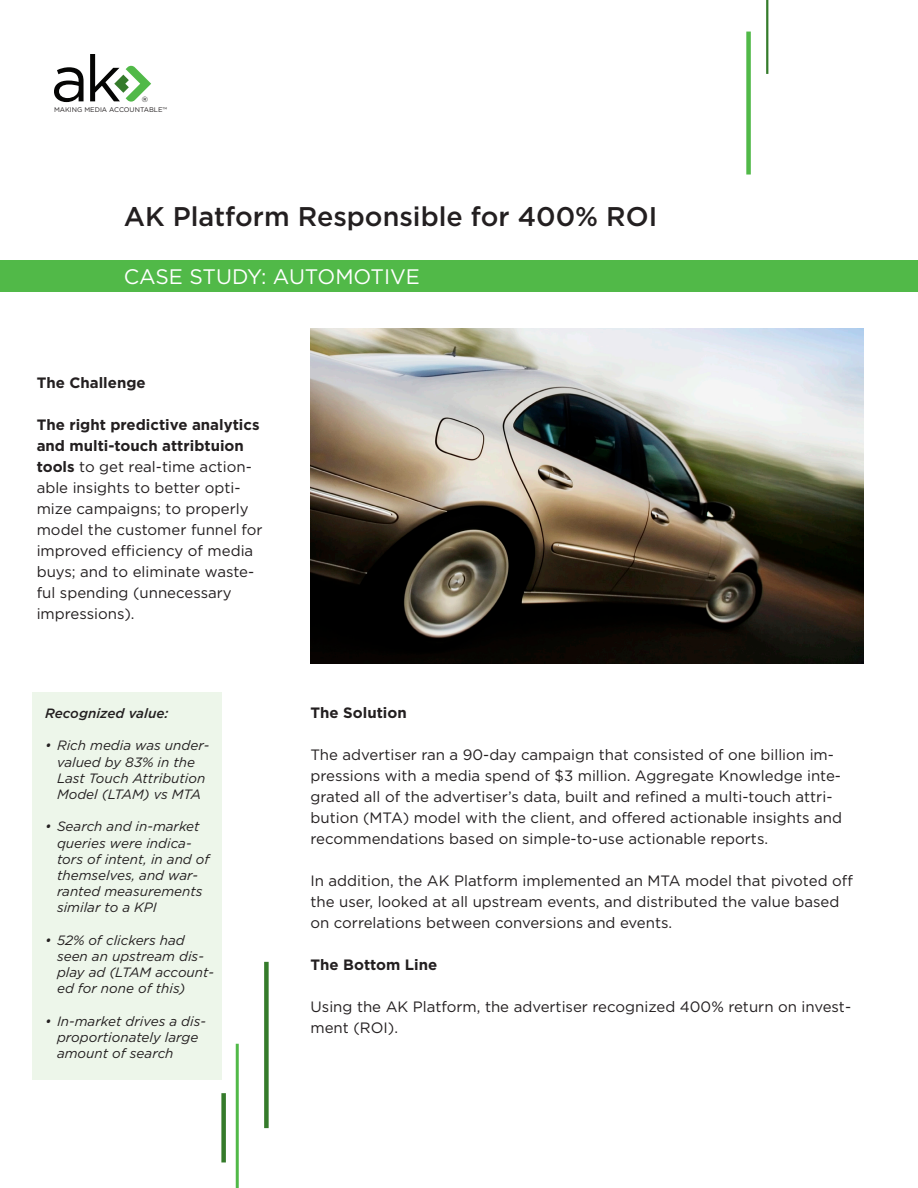
<style>
.page{position:relative;width:918px;height:1188px;background:#fff}
.page>*{position:absolute;margin:0;border:0;box-sizing:border-box;transform-origin:0 0}
.t1{font:500 27px "Gotham";color:#231f20}
.t2{font:21px "Gotham";color:#fff}
.Body_-_8pt__11{font:15px/21px "Gotham";color:#231f20}
.Body_-_8pt__11-2{font:700 15px "Gotham";color:#231f20}
.t3{font:italic 13.5px/16.2px "Gotham";color:#231f20}
.t4{font:italic 500 13.5px "Gotham";color:#231f20}
.t5{font:7.5px "Gotham";color:#050504}
.t6{font:6.75px "Gotham";color:#231f20}
.s1{font-weight:700}
</style>
<div class="page">
<div style="left:0;top:260px;width:918px;height:32px;background:#51b948"></div>
<div style="left:221px;top:1093px;width:5px;height:69px;background:#357b2b"></div>
<hr style="left:236px;top:1044px;width:3px;height:144px;background:#51b948">
<div style="left:264px;top:962px;width:5px;height:166px;background:#357b2b"></div>
<div style="left:746px;top:32px;width:5px;height:143px;background:#51b948"></div>
<hr style="left:766px;top:0;width:2px;height:74px;background:#357b2b">
<svg style="left:54px;top:67px;width:30px;height:35px"></svg>
<svg style="left:90px;top:54px;width:61px;height:48px"></svg>
<div style="left:32px;top:692px;width:190px;height:387px;background:#edf6ea"></div>
<img style="left:310px;top:328px;width:554px;height:335px">
<p class="t5" style="left:142px;top:95px;width:8px">®</p>
<p class="t6" style="left:54px;top:106px;width:115px">MAKING MEDIA ACCOUNTABLE™</p>
<h1 class="t1" style="left:124px;top:201px;width:535px">AK Platform Responsible for 400% ROI</h1>
<p class="t2" style="left:124px;top:265px;width:298px">CASE STUDY: AUTOMOTIVE</p>
<p class="Body_-_8pt__11-2" style="left:37px;top:374px;width:110px">The Challenge</p>
<p class="Body_-_8pt__11" style="left:37px;top:414px;width:227px"><span class="s1">The right predictive analytics and multi-touch attribtuion tools</span> to get real-time action&shy;able insights to better opti&shy;mize campaigns; to properly model the customer funnel for improved efficiency of media buys; and to eliminate waste&shy;ful spending (unnecessary impressions).</p>
<p class="t4" style="left:45px;top:705px;width:125px">Recognized value:</p>
<p class="t3" style="left:45px;top:737px;width:166px;text-align:center">• Rich media was under&shy;valued by 83% in the<br>Last Touch Attribution<br>Model (LTAM) vs MTA</p>
<p class="t3" style="left:57px;top:818px;width:154px;text-indent:-12px">• Search and in-market queries were indica&shy;tors of intent, in and of themselves, and war&shy;ranted measurements similar to a KPI</p>
<p class="t3" style="left:57px;top:932px;width:159px;text-indent:-12px">• 52% of clickers had seen an upstream dis&shy;play ad (LTAM account&shy;ed for none of this)</p>
<p class="t3" style="left:57px;top:1013px;width:150px;text-indent:-12px">• In-market drives a dis&shy;proportionately large amount of search</p>
<p class="Body_-_8pt__11-2" style="left:310px;top:704px;width:98px">The Solution</p>
<p class="Body_-_8pt__11" style="left:310px;top:744px;width:533px">The advertiser ran a 90-day campaign that consisted of one billion im&shy;pressions with a media spend of $3 million. Aggregate Knowledge inte&shy;grated all of the advertiser’s data, built and refined a multi-touch attri&shy;bution (MTA) model with the client, and offered actionable insights and recommendations based on simple-to-use actionable reports.</p>
<p class="Body_-_8pt__11" style="left:310px;top:870px;width:544px">In addition, the AK Platform implemented an MTA model that pivoted off the user, looked at all upstream events, and distributed the value based on correlations between conversions and events.</p>
<p class="Body_-_8pt__11-2" style="left:310px;top:956px;width:128px">The Bottom Line</p>
<p class="Body_-_8pt__11" style="left:310px;top:996px;width:542px">Using the AK Platform, the advertiser recognized 400% return on invest&shy;ment (ROI).</p>
</div>
